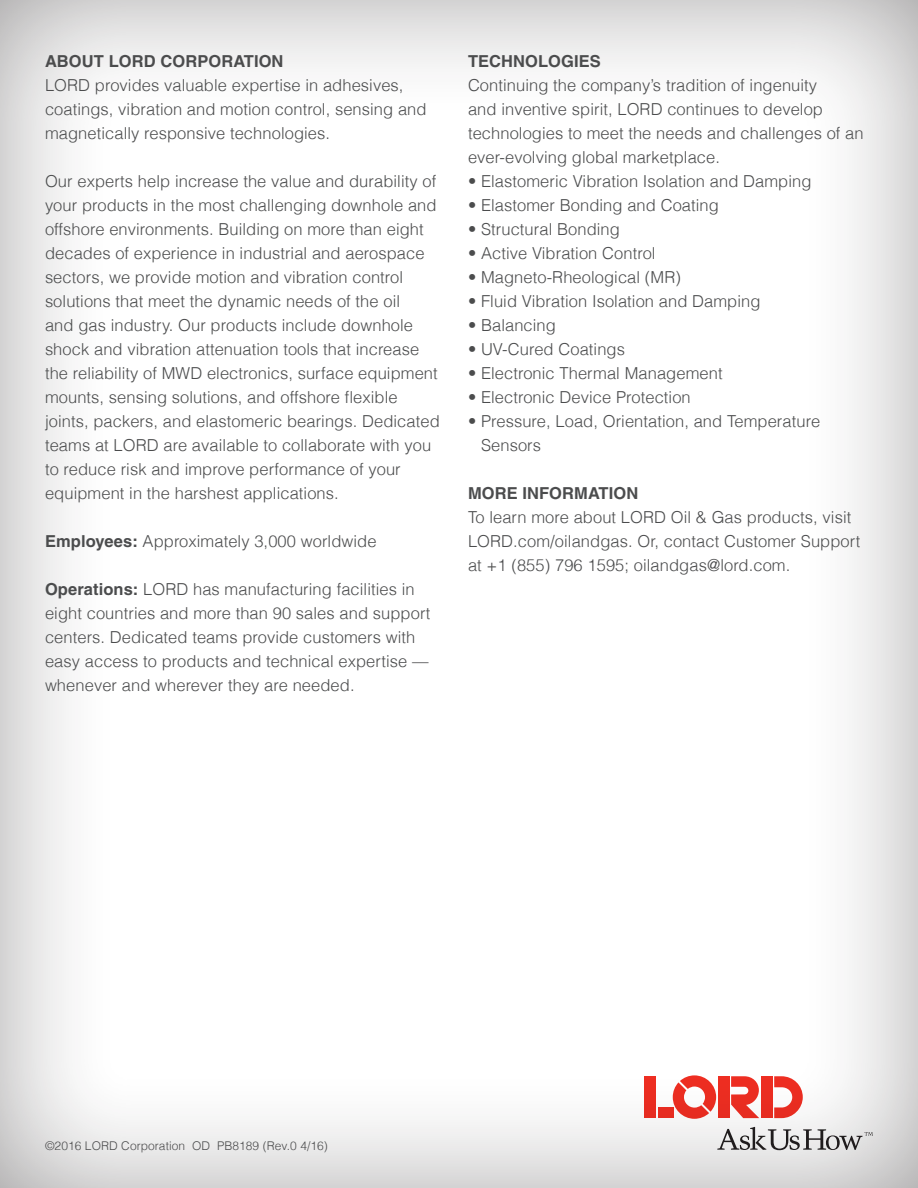
<style>
.page{position:relative;width:918px;height:1188px;background:#fff}
.page>*{position:absolute;margin:0;border:0;box-sizing:border-box;transform-origin:0 0}
.t1{font:300 16.5px/24px "Helvetica";letter-spacing:.005em;color:#4b4c4d}
.t2{font:700 16.5px "Helvetica";letter-spacing:.005em;color:#4b4c4d}
.t3{font:300 12px "Helvetica";letter-spacing:.005em;color:#4b4c4d}
.s1{font-weight:700}
</style>
<div class="page">
<div style="left:0;top:0;width:918px;height:1188px;background:#231f20;opacity:.5"></div>
<p class="t2" style="left:45px;top:51px;width:240px">ABOUT LORD CORPORATION</p>
<p class="t1" style="left:45px;top:72px;width:383px">LORD provides valuable expertise in adhesives, coatings, vibration and motion control, sensing and magnetically responsive technologies.</p>
<p class="t1" style="left:45px;top:168px;width:396px">Our experts help increase the value and durability of your products in the most challenging downhole and offshore environments. Building on more than eight decades of experience in industrial and aerospace sectors, we provide motion and vibration control solutions that meet the dynamic needs of the oil<br>and gas industry. Our products include downhole shock and vibration attenuation tools that increase the reliability of MWD electronics, surface equipment mounts, sensing solutions, and offshore flexible joints, packers, and elastomeric bearings. Dedicated teams at LORD are available to collaborate with you to reduce risk and improve performance of your equipment in the harshest applications.</p>
<p class="t1" style="left:45px;top:528px;width:333px"><span class="s1">Employees:</span> Approximately 3,000 worldwide</p>
<p class="t1" style="left:45px;top:576px;width:387px"><span class="s1">Operations:</span> LORD has manufacturing facilities in eight countries and more than 90 sales and support centers. Dedicated teams provide customers with easy access to products and technical expertise — whenever and wherever they are needed.</p>
<p class="t2" style="left:468px;top:51px;width:134px">TECHNOLOGIES</p>
<p class="t1" style="left:468px;top:72px;width:397px">Continuing the company’s tradition of ingenuity<br>and inventive spirit, LORD continues to develop technologies to meet the needs and challenges of an ever-evolving global marketplace.</p>
<p class="t1" style="left:468px;top:168px;width:345px">• Elastomeric Vibration Isolation and Damping</p>
<p class="t1" style="left:468px;top:192px;width:252px">• Elastomer Bonding and Coating</p>
<p class="t1" style="left:468px;top:216px;width:153px">• Structural Bonding</p>
<p class="t1" style="left:468px;top:240px;width:189px">• Active Vibration Control</p>
<p class="t1" style="left:468px;top:264px;width:214px">• Magneto-Rheological (MR)</p>
<p class="t1" style="left:468px;top:288px;width:294px">• Fluid Vibration Isolation and Damping</p>
<p class="t1" style="left:468px;top:312px;width:89px">• Balancing</p>
<p class="t1" style="left:468px;top:336px;width:159px">• UV-Cured Coatings</p>
<p class="t1" style="left:468px;top:360px;width:256px">• Electronic Thermal Management</p>
<p class="t1" style="left:468px;top:384px;width:224px">• Electronic Device Protection</p>
<p class="t1" style="left:481px;top:408px;width:341px;text-indent:-13px">• Pressure, Load, Orientation, and Temperature<br>Sensors</p>
<p class="t2" style="left:468px;top:483px;width:172px">MORE INFORMATION</p>
<p class="t1" style="left:468px;top:504px;width:394px">To learn more about LORD Oil &amp; Gas products, visit<br>LORD.com/oilandgas. Or, contact Customer Support at +1 (855) 796 1595; oilandgas@lord.com.</p>
<p class="t3" style="left:45px;top:1136px;width:284px">©2016 LORD Corporation OD PB8189 (Rev.0 4/16)</p>
</div>
